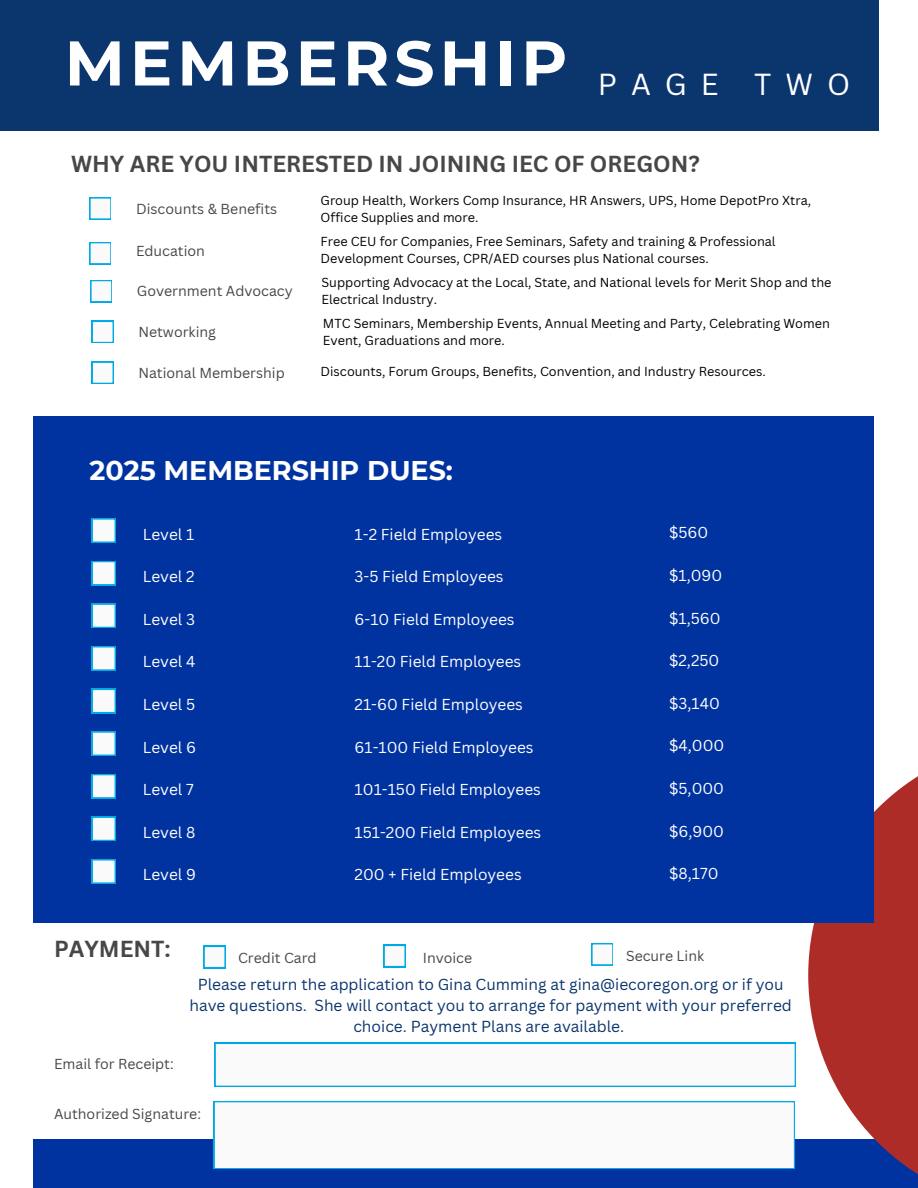
<style>
.page{position:relative;width:918px;height:1188px;background:#fff}
.page>*{position:absolute;margin:0;border:0;box-sizing:border-box;transform-origin:0 0}
.t1{font:700 63px "Montserrat";letter-spacing:.08em;color:#fff}
.t2{font:29.7px "Canva Sans";letter-spacing:.475em;color:#fff}
.t3{font:700 27px "Montserrat";color:#fff}
.t4{font:700 22.65px "Canva Sans";color:#474747}
.t5{font:15.45px "Canva Sans";color:#fff}
.t6{font:15.45px/21.1px "Canva Sans";color:#0b356d;text-align:center}
.t7{font:14.1px "Canva Sans";color:#474747}
.t8{font:12.75px/17px "Canva Sans";color:#000}
</style>
<div class="page">
<div style="left:0;top:0;width:879px;height:131px;background:#0b356d"></div>
<svg style="left:90px;top:197px;width:21px;height:23px"></svg>
<svg style="left:90px;top:242px;width:21px;height:22px"></svg>
<svg style="left:215px;top:1043px;width:581px;height:44px"></svg>
<svg style="left:90px;top:280px;width:22px;height:22px"></svg>
<div style="left:92px;top:321px;width:22px;height:22px;background:#00aae5"></div>
<svg style="left:92px;top:322px;width:21px;height:20px"></svg>
<div style="left:92px;top:362px;width:22px;height:22px;background:#00aae5"></div>
<svg style="left:92px;top:362px;width:21px;height:21px"></svg>
<div style="left:33px;top:1140px;width:885px;height:48px;background:#0033a0"></div>
<svg style="left:214px;top:1101px;width:581px;height:68px"></svg>
<svg style="left:808px;top:740px;width:110px;height:435px;fill:#ad2c28"></svg>
<div style="left:33px;top:416px;width:840px;height:506px;background:#0033a0"></div>
<svg style="left:92px;top:519px;width:24px;height:24px"></svg>
<svg style="left:92px;top:561px;width:24px;height:24px"></svg>
<svg style="left:92px;top:604px;width:24px;height:24px"></svg>
<svg style="left:92px;top:646px;width:24px;height:24px"></svg>
<svg style="left:92px;top:689px;width:24px;height:24px"></svg>
<svg style="left:92px;top:732px;width:24px;height:24px"></svg>
<svg style="left:92px;top:774px;width:24px;height:24px"></svg>
<svg style="left:92px;top:817px;width:24px;height:24px"></svg>
<svg style="left:92px;top:859px;width:24px;height:25px"></svg>
<div style="left:204px;top:946px;width:22px;height:22px;background:#00aae5"></div>
<svg style="left:204px;top:947px;width:21px;height:20px"></svg>
<div style="left:384px;top:945px;width:22px;height:22px;background:#00aae5"></div>
<svg style="left:384px;top:946px;width:21px;height:20px"></svg>
<svg style="left:592px;top:943px;width:21px;height:22px"></svg>
<h1 class="t1" style="left:65px;top:25px;width:504px">MEMBERSHIP</h1>
<h3 class="t2" style="left:598px;top:63px;width:254px">PAGE TWO</h3>
<h4 class="t4" style="left:71px;top:148px;width:630px">WHY ARE YOU INTERESTED IN JOINING IEC OF OREGON?</h4>
<h6 class="t7" style="left:136px;top:199px;width:143px">Discounts &amp; Benefits</h6>
<h6 class="t8" style="left:321px;top:192px;width:492px">Group Health, Workers Comp Insurance, HR Answers, UPS, Home DepotPro Xtra,<br>Office Supplies and more.</h6>
<p class="t8" style="left:321px;top:233px;width:457px">Free CEU for Companies, Free Seminars, Safety and training &amp; Professional<br>Development Courses, CPR/AED courses plus National courses.</p>
<h6 class="t7" style="left:137px;top:281px;width:157px">Government Advocacy</h6>
<p class="t8" style="left:322px;top:274px;width:512px">Supporting Advocacy at the Local, State, and National levels for Merit Shop and the<br>Electrical Industry.</p>
<h6 class="t7" style="left:138px;top:322px;width:79px">Networking</h6>
<h6 class="t8" style="left:323px;top:314px;width:509px">MTC Seminars, Membership Events, Annual Meeting and Party, Celebrating Women<br>Event, Graduations and more.</h6>
<p class="t7" style="left:138px;top:363px;width:148px">National Membership</p>
<h4 class="t8" style="left:321px;top:363px;width:447px">Discounts, Forum Groups, Benefits, Convention, and Industry Resources.</h4>
<p class="t7" style="left:136px;top:241px;width:70px">Education</p>
<h4 class="t3" style="left:90px;top:454px;width:365px">2025 MEMBERSHIP DUES:</h4>
<h6 class="t5" style="left:143px;top:523px;width:53px">Level 1</h6>
<h6 class="t5" style="left:355px;top:523px;width:149px">1-2 Field Employees</h6>
<h6 class="t5" style="left:669px;top:522px;width:41px">$560</h6>
<h6 class="t5" style="left:143px;top:566px;width:53px">Level 2</h6>
<h6 class="t5" style="left:355px;top:566px;width:150px">3-5 Field Employees</h6>
<h6 class="t5" style="left:669px;top:565px;width:55px">$1,090</h6>
<h6 class="t5" style="left:143px;top:608px;width:54px">Level 3</h6>
<h6 class="t5" style="left:355px;top:608px;width:161px">6-10 Field Employees</h6>
<h6 class="t5" style="left:669px;top:607px;width:53px">$1,560</h6>
<h6 class="t5" style="left:143px;top:651px;width:54px">Level 4</h6>
<h6 class="t5" style="left:355px;top:651px;width:168px">11-20 Field Employees</h6>
<h6 class="t5" style="left:669px;top:650px;width:52px">$2,250</h6>
<h6 class="t5" style="left:143px;top:694px;width:54px">Level 5</h6>
<h6 class="t5" style="left:355px;top:694px;width:170px">21-60 Field Employees</h6>
<h6 class="t5" style="left:669px;top:692px;width:52px">$3,140</h6>
<h6 class="t5" style="left:143px;top:736px;width:55px">Level 6</h6>
<h6 class="t5" style="left:355px;top:736px;width:180px">61-100 Field Employees</h6>
<h6 class="t5" style="left:669px;top:735px;width:57px">$4,000</h6>
<h6 class="t5" style="left:143px;top:779px;width:53px">Level 7</h6>
<h6 class="t5" style="left:355px;top:779px;width:188px">101-150 Field Employees</h6>
<h6 class="t5" style="left:669px;top:778px;width:57px">$5,000</h6>
<h6 class="t5" style="left:143px;top:821px;width:54px">Level 8</h6>
<h6 class="t5" style="left:355px;top:821px;width:188px">151-200 Field Employees</h6>
<p class="t5" style="left:669px;top:820px;width:56px">$6,900</p>
<p class="t5" style="left:143px;top:864px;width:55px">Level 9</p>
<p class="t5" style="left:355px;top:864px;width:169px">200 + Field Employees</p>
<p class="t5" style="left:669px;top:863px;width:51px">$8,170</p>
<h2 class="t4" style="left:54px;top:933px;width:118px">PAYMENT:</h2>
<h6 class="t7" style="left:238px;top:948px;width:80px">Credit Card</h6>
<h6 class="t7" style="left:423px;top:948px;width:51px">Invoice</h6>
<h6 class="t7" style="left:626px;top:946px;width:80px">Secure Link</h6>
<h6 class="t6" style="left:190px;top:973px;width:604px">Please return the application to Gina Cumming at gina@iecoregon.org or if you have questions. She will contact you to arrange for payment with your preferred choice. Payment Plans are available.</h6>
<h5 class="t7" style="left:54px;top:1054px;width:121px">Email for Receipt:</h5>
<h6 class="t7" style="left:54px;top:1104px;width:149px">Authorized Signature:</h6>
</div>
